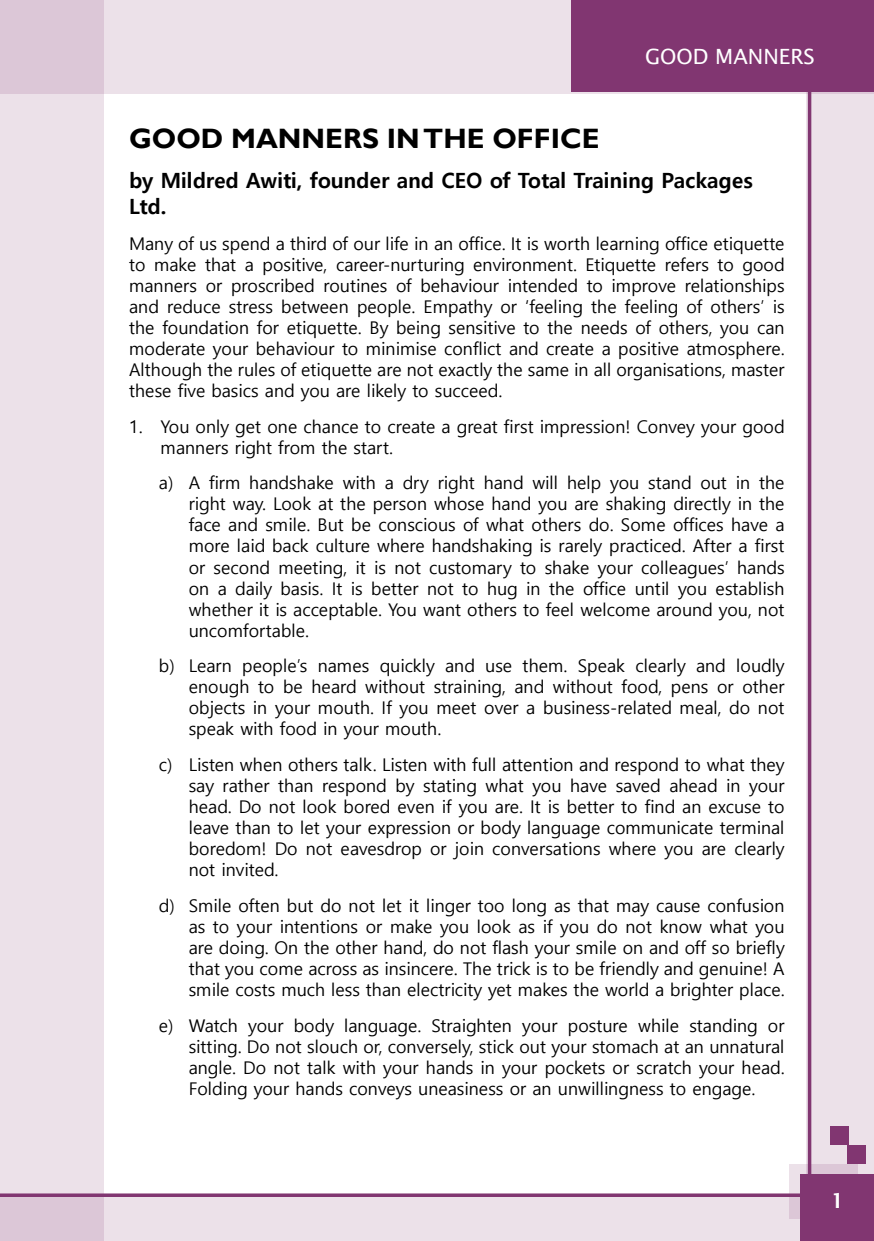
<style>
.page{position:relative;width:874px;height:1241px;background:#fff}
.page>*{position:absolute;margin:0;border:0;box-sizing:border-box;transform-origin:0 0}
.t1{font:700 28px "Gill Sans";color:#000}
.t2{font:700 21px/25.2px "Malgun Gothic";color:#000}
.t3{font:21px "Lucida Sans";color:#fff}
.t4{font:600 21px "Lucida Sans";color:#fff}
.t5{font:17.5px/21px "Malgun Gothic";color:#000;text-align:justify}
</style>
<div class="page">
<div style="left:0;top:0;width:873px;height:94px;background:#ece1e9"></div>
<div style="left:571px;top:0;width:302px;height:92px;background:#813671"></div>
<svg style="left:0;top:0;width:104px;height:1193px;background:#eadee7"></svg>
<hr style="left:0;top:1193px;width:873px;height:3px;background:#813671">
<svg style="left:0;top:1196px;width:800px;height:44px;background:#e7d9e3"></svg>
<svg style="left:806px;top:92px;width:67px;height:1082px;background:#e6d7e2"></svg>
<div style="left:847px;top:1145px;width:18px;height:18px;background:#813671"></div>
<div style="left:829px;top:1126px;width:18px;height:18px;background:#813671"></div>
<svg style="left:788px;top:1163px;width:69px;height:54px"></svg>
<div style="left:800px;top:1174px;width:73px;height:66px;background:#813671"></div>
<p class="t3" style="left:644px;top:45px;width:171px">GOOD MANNERS</p>
<h1 class="t1" style="left:129px;top:122px;width:471px">GOOD MANNERS IN THE OFFICE</h1>
<p class="t2" style="left:129px;top:168px;width:625px">by Mildred Awiti, founder and CEO of Total Training Packages<br>Ltd.</p>
<p class="t5" style="left:129px;top:233px;width:656px">Many of us spend a third of our life in an office. It is worth learning office etiquette to make that a positive, career-nurturing environment. Etiquette refers to good manners or proscribed routines of behaviour intended to improve relationships and reduce stress between people. Empathy or ‘feeling the feeling of others’ is the foundation for etiquette. By being sensitive to the needs of others, you can moderate your behaviour to minimise conflict and create a positive atmosphere.<br>Although the rules of etiquette are not exactly the same in all organisations, master these five basics and you are likely to succeed.</p>
<p class="t5" style="left:160px;top:416px;width:625px;text-indent:-32px">1. You only get one chance to create a great first impression! Convey your good manners right from the start.</p>
<p class="t5" style="left:189px;top:473px;width:597px;text-indent:-30px">a) A firm handshake with a dry right hand will help you stand out in the right way. Look at the person whose hand you are shaking directly in the face and smile. But be conscious of what others do. Some offices have a more laid back culture where handshaking is rarely practiced. After a first or second meeting, it is not customary to shake your colleagues’ hands on a daily basis. It is better not to hug in the office until you establish whether it is acceptable. You want others to feel welcome around you, not uncomfortable.</p>
<p class="t5" style="left:189px;top:656px;width:597px;text-indent:-30px">b) Learn people’s names quickly and use them. Speak clearly and loudly enough to be heard without straining, and without food, pens or other objects in your mouth. If you meet over a business-related meal, do not speak with food in your mouth.</p>
<p class="t5" style="left:189px;top:754px;width:597px;text-indent:-30px">c) Listen when others talk. Listen with full attention and respond to what they say rather than respond by stating what you have saved ahead in your head. Do not look bored even if you are. It is better to find an excuse to leave than to let your expression or body language communicate terminal boredom! Do not eavesdrop or join conversations where you are clearly not invited.</p>
<p class="t5" style="left:189px;top:895px;width:597px;text-indent:-30px">d) Smile often but do not let it linger too long as that may cause confusion as to your intentions or make you look as if you do not know what you are doing. On the other hand, do not flash your smile on and off so briefly that you come across as insincere. The trick is to be friendly and genuine! A smile costs much less than electricity yet makes the world a brighter place.</p>
<p class="t5" style="left:189px;top:1015px;width:597px;text-indent:-30px">e) Watch your body language. Straighten your posture while standing or sitting. Do not slouch or, conversely, stick out your stomach at an unnatural angle. Do not talk with your hands in your pockets or scratch your head.<br>Folding your hands conveys uneasiness or an unwillingness to engage.</p>
<p class="t4" style="left:830px;top:1187px;width:15px">1</p>
</div>
